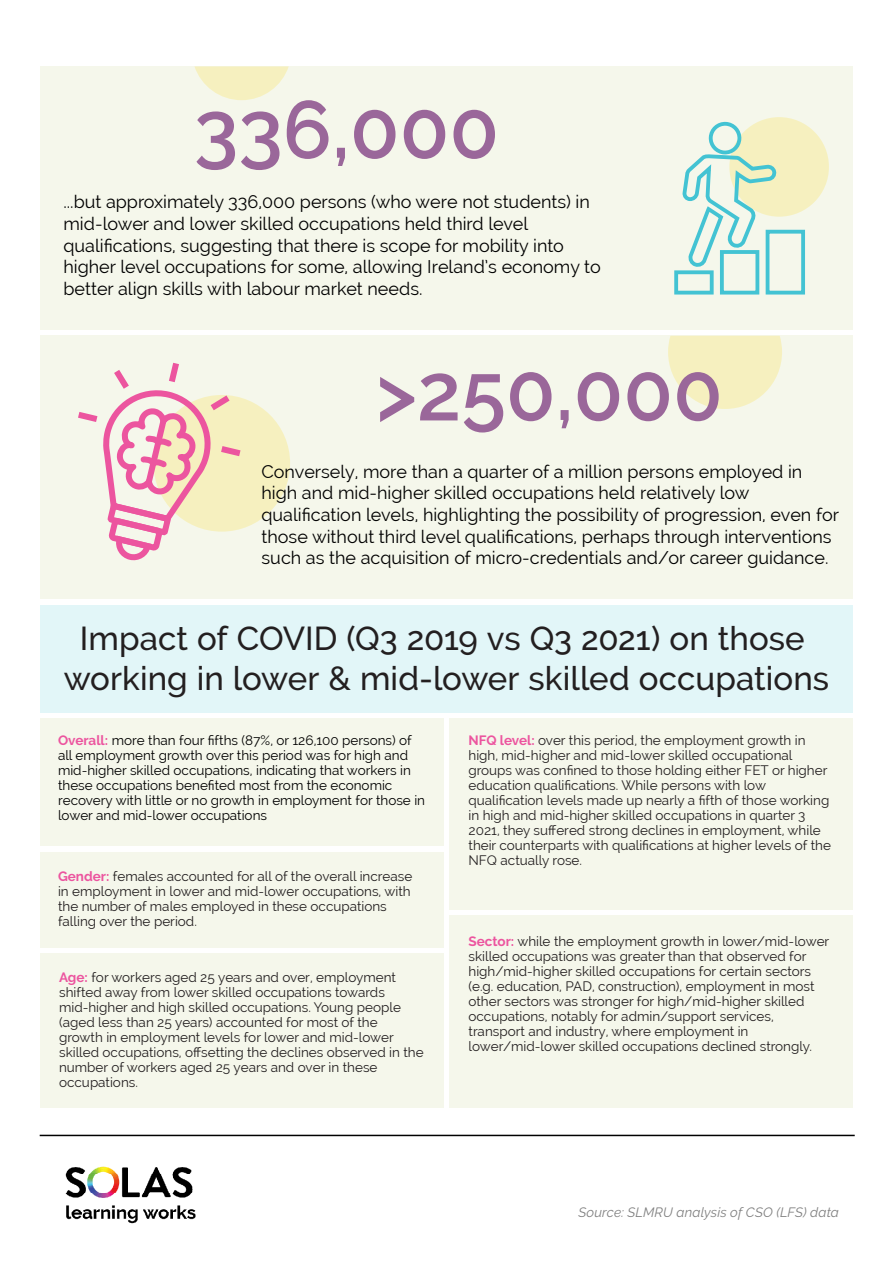
<style>
.page{position:relative;width:893px;height:1263px;background:#fff}
.page>*{position:absolute;margin:0;border:0;box-sizing:border-box;transform-origin:0 0}
.t1{font:600 81px "Raleway";color:#9a679a}
.t2{font:500 33px/40.5px "Raleway";color:#231f20;text-align:center}
.t3{font:18px/21.6px "Raleway";color:#000}
.t4{font:13.5px/15px "Raleway";color:#231f20}
.t5{font:13.5px/15px "Raleway";color:#000}
.t6{font:italic 13.5px "Raleway";letter-spacing:.01em;color:#808080}
.s1{font-weight:700;color:#ec559f}
</style>
<div class="page">
<img style="left:39px;top:1134px;width:204px;height:90px">
<hr style="left:40px;top:1135px;width:815px;height:1px;background:#000">
<div style="left:40px;top:66px;width:813px;height:264px;background:#f5f7eb"></div>
<svg style="left:194px;top:66px;width:95px;height:34px"></svg>
<div style="left:40px;top:336px;width:813px;height:263px;background:#f5f7eb"></div>
<div style="left:40px;top:605px;width:813px;height:107px;background:#e2f6f8"></div>
<svg style="left:668px;top:336px;width:114px;height:73px"></svg>
<div style="left:153px;top:395px;width:137px;height:137px;background:#f6f0bf;border-radius:50%"></div>
<div style="left:449px;top:718px;width:404px;height:192px;background:#f5f7eb"></div>
<div style="left:449px;top:916px;width:404px;height:192px;background:#f5f7eb"></div>
<div style="left:40px;top:718px;width:403px;height:128px;background:#f5f7eb"></div>
<div style="left:40px;top:852px;width:403px;height:95px;background:#f5f7eb"></div>
<div style="left:40px;top:953px;width:403px;height:155px;background:#f5f7eb"></div>
<div style="left:729px;top:117px;width:100px;height:100px;background:#f6f0bf;border-radius:50%"></div>
<div style="left:674px;top:270px;width:40px;height:25px;border:4px solid #43c3d3"></div>
<div style="left:720px;top:250px;width:39px;height:45px;border:4px solid #43c3d3"></div>
<div style="left:766px;top:230px;width:39px;height:65px;border:4px solid #43c3d3"></div>
<svg style="left:680px;top:117px;width:99px;height:154px"></svg>
<svg style="left:78px;top:362px;width:169px;height:199px"></svg>
<h1 class="t1" style="left:194px;top:83px;width:307px">336,000</h1>
<p class="t3" style="left:63px;top:191px;width:539px">...but approximately 336,000 persons (who were not students) in mid-lower and lower skilled occupations held third level qualifications, suggesting that there is scope for mobility into higher level occupations for some, allowing Ireland’s economy to better align skills with labour market needs.</p>
<h1 class="t1" style="left:375px;top:345px;width:349px">&gt;250,000</h1>
<p class="t3" style="left:262px;top:461px;width:579px">Conversely, more than a quarter of a million persons employed in high and mid-higher skilled occupations held relatively low qualification levels, highlighting the possibility of progression, even for those without third level qualifications, perhaps through interventions such as the acquisition of micro-credentials and/or career guidance.</p>
<h2 class="t2" style="left:64px;top:618px;width:767px">Impact of COVID (Q3 2019 vs Q3 2021) on those working in lower &amp; mid-lower skilled occupations</h2>
<p class="t5" style="left:58px;top:733px;width:368px"><span class="s1">Overall:</span> more than four fifths (87%, or 126,100 persons) of all employment growth over this period was for high and mid-higher skilled occupations, indicating that workers in these occupations benefited most from the economic recovery with little or no growth in employment for those in lower and mid-lower occupations</p>
<p class="t4" style="left:58px;top:869px;width:356px"><span class="s1">Gender:</span> females accounted for all of the overall increase in employment in lower and mid-lower occupations, with the number of males employed in these occupations falling over the period.</p>
<p class="t4" style="left:59px;top:969px;width:366px"><span class="s1">Age:</span> for workers aged 25 years and over, employment shifted away from lower skilled occupations towards mid-higher and high skilled occupations. Young people (aged less than 25 years) accounted for most of the growth in employment levels for lower and mid-lower skilled occupations, offsetting the declines observed in the number of workers aged 25 years and over in these occupations.</p>
<p class="t4" style="left:468px;top:733px;width:364px"><span class="s1">NFQ level:</span> over this period, the employment growth in high, mid-higher and mid-lower skilled occupational groups was confined to those holding either FET or higher education qualifications. While persons with low qualification levels made up nearly a fifth of those working in high and mid-higher skilled occupations in quarter 3<br>2021, they suffered strong declines in employment, while their counterparts with qualifications at higher levels of the NFQ actually rose.</p>
<p class="t4" style="left:468px;top:934px;width:362px"><span class="s1">Sector:</span> while the employment growth in lower/mid-lower skilled occupations was greater than that observed for high/mid-higher skilled occupations for certain sectors (e.g. education, PAD, construction), employment in most other sectors was stronger for high/mid-higher skilled occupations, notably for admin/support services, transport and industry, where employment in lower/mid-lower skilled occupations declined strongly.</p>
<p class="t6" style="left:578px;top:1204px;width:262px">Source: SLMRU analysis of CSO (LFS) data</p>
</div>
